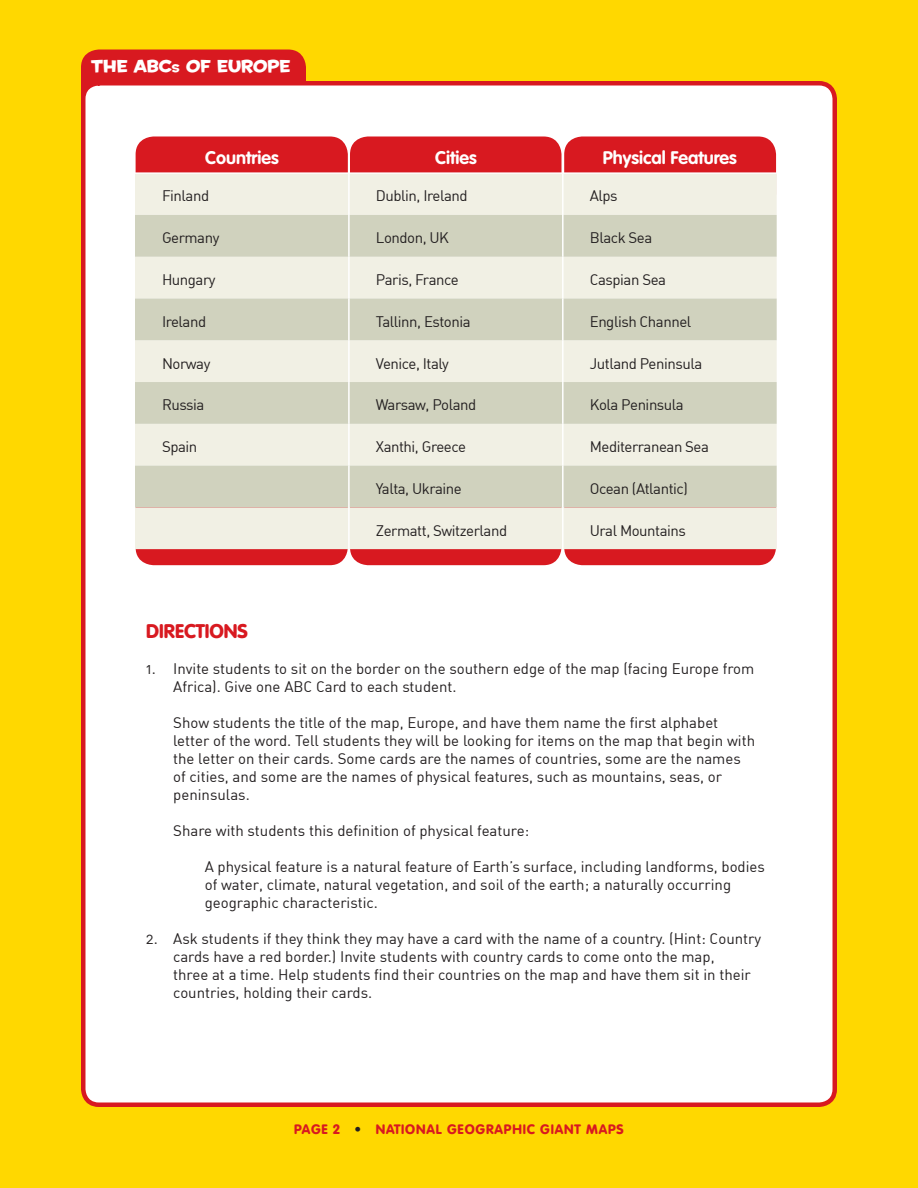
<style>
.page{position:relative;width:918px;height:1188px;background:#ffd800}
.page>*{position:absolute;margin:0;border:0;box-sizing:border-box;transform-origin:0 0}
.t1{font:900 19.5px "VAG Rounded Std";color:#d81920}
.t2{font:700 18px "VAG Rounded Std";color:#fff}
.t3{font:16.5px "Housearama Kingpin";color:#fff}
.t4{font:15px/18px "DIN Regular Alternate";color:#231f20}
.t5{font:15px "DIN Regular Alternate";letter-spacing:-.03em;color:#231f20}
.t6{font:900 13.5px "VAG Rounded Std";letter-spacing:.06em;color:#d81920}
.s1{font-size:10.5px}
.s2{color:#231f20}
</style>
<div class="page">
<div style="left:81px;top:50px;width:225px;height:43px;background:#d81920"></div>
<div style="left:83px;top:83px;width:752px;height:1022px;background:#fff;border-radius:16px"></div>
<div style="left:81px;top:81px;width:756px;height:1026px;border:4px solid #d81920;border-radius:16px"></div>
<svg style="left:136px;top:549px;width:640px;height:16px;background:#d9242b"></svg>
<div style="left:136px;top:136px;width:640px;height:36px;background:#d81920"></div>
<div style="left:135px;top:174px;width:642px;height:375px;background:#f1f0e4"></div>
<svg style="left:135px;top:215px;width:642px;height:292px;background:#dedece"></svg>
<hr style="left:348px;top:174px;width:2px;height:41px;background:#fff">
<hr style="left:562px;top:174px;width:2px;height:41px;background:#fff">
<hr style="left:348px;top:215px;width:2px;height:42px;background:#fff">
<hr style="left:562px;top:215px;width:2px;height:42px;background:#fff">
<hr style="left:348px;top:257px;width:2px;height:41px;background:#fff">
<hr style="left:562px;top:257px;width:2px;height:41px;background:#fff">
<hr style="left:348px;top:298px;width:2px;height:42px;background:#fff">
<hr style="left:562px;top:298px;width:2px;height:42px;background:#fff">
<hr style="left:348px;top:340px;width:2px;height:42px;background:#fff">
<hr style="left:562px;top:340px;width:2px;height:42px;background:#fff">
<hr style="left:348px;top:382px;width:2px;height:42px;background:#fff">
<hr style="left:562px;top:382px;width:2px;height:42px;background:#fff">
<hr style="left:348px;top:424px;width:2px;height:42px;background:#fff">
<hr style="left:562px;top:424px;width:2px;height:42px;background:#fff">
<hr style="left:348px;top:466px;width:2px;height:41px;background:#fff">
<hr style="left:562px;top:466px;width:2px;height:41px;background:#fff">
<hr style="left:348px;top:507px;width:2px;height:42px;background:#fff">
<hr style="left:562px;top:507px;width:2px;height:42px;background:#fff">
<hr style="left:348px;top:141px;width:2px;height:31px;background:#fff">
<hr style="left:562px;top:141px;width:2px;height:31px;background:#fff">
<p class="t3" style="left:91px;top:55px;width:201px">THE ABC<span class="s1">s</span> of EUROPE</p>
<p class="t2" style="left:205px;top:147px;width:75px">Countries</p>
<p class="t2" style="left:435px;top:147px;width:43px">Cities</p>
<p class="t2" style="left:603px;top:147px;width:136px">Physical Features</p>
<p class="t5" style="left:162px;top:187px;width:49px">Finland</p>
<p class="t5" style="left:376px;top:187px;width:93px">Dublin, Ireland</p>
<p class="t4" style="left:590px;top:187px;width:29px">Alps</p>
<p class="t5" style="left:162px;top:228px;width:59px">Germany</p>
<p class="t5" style="left:376px;top:228px;width:75px">London, UK</p>
<p class="t5" style="left:590px;top:228px;width:64px">Black Sea</p>
<p class="t5" style="left:162px;top:270px;width:55px">Hungary</p>
<p class="t5" style="left:376px;top:270px;width:84px">Paris, France</p>
<p class="t5" style="left:590px;top:270px;width:78px">Caspian Sea</p>
<p class="t5" style="left:162px;top:312px;width:46px">Ireland</p>
<p class="t5" style="left:376px;top:312px;width:96px">Tallinn, Estonia</p>
<p class="t5" style="left:590px;top:312px;width:103px">English Channel</p>
<p class="t4" style="left:162px;top:354px;width:50px">Norway</p>
<p class="t5" style="left:376px;top:354px;width:74px">Venice, Italy</p>
<p class="t5" style="left:590px;top:354px;width:114px">Jutland Peninsula</p>
<p class="t4" style="left:162px;top:396px;width:44px">Russia</p>
<p class="t5" style="left:376px;top:396px;width:102px">Warsaw, Poland</p>
<p class="t5" style="left:590px;top:396px;width:96px">Kola Peninsula</p>
<p class="t4" style="left:162px;top:437px;width:37px">Spain</p>
<p class="t5" style="left:376px;top:437px;width:92px">Xanthi, Greece</p>
<p class="t5" style="left:590px;top:437px;width:121px">Mediterranean Sea</p>
<p class="t5" style="left:376px;top:479px;width:87px">Yalta, Ukraine</p>
<p class="t5" style="left:590px;top:479px;width:100px">Ocean (Atlantic)</p>
<p class="t5" style="left:376px;top:521px;width:133px">Zermatt, Switzerland</p>
<p class="t5" style="left:590px;top:521px;width:98px">Ural Mountains</p>
<h1 class="t1" style="left:146px;top:619px;width:12px">DIRECTIONS</h1>
<p class="t4" style="left:173px;top:659px;width:583px;text-indent:-27px">1. Invite students to sit on the border on the southern edge of the map (facing Europe from<br>Africa). Give one ABC Card to each student.</p>
<p class="t4" style="left:173px;top:713px;width:583px">Show students the title of the map, Europe, and have them name the first alphabet letter of the word. Tell students they will be looking for items on the map that begin with the letter on their cards. Some cards are the names of countries, some are the names of cities, and some are the names of physical features, such as mountains, seas, or peninsulas.</p>
<p class="t4" style="left:173px;top:821px;width:357px">Share with students this definition of physical feature:</p>
<p class="t4" style="left:205px;top:857px;width:562px">A physical feature is a natural feature of Earth’s surface, including landforms, bodies of water, climate, natural vegetation, and soil of the earth; a naturally occurring geographic characteristic.</p>
<p class="t4" style="left:173px;top:929px;width:589px;text-indent:-27px">2. Ask students if they think they may have a card with the name of a country. (Hint: Country cards have a red border.) Invite students with country cards to come onto the map,<br>three at a time. Help students find their countries on the map and have them sit in their countries, holding their cards.</p>
<p class="t6" style="left:294px;top:1121px;width:331px">PAGE 2 <span class="s2">•</span> NATIONAL GEOGRAPHIC GIANT MAPS</p>
</div>
